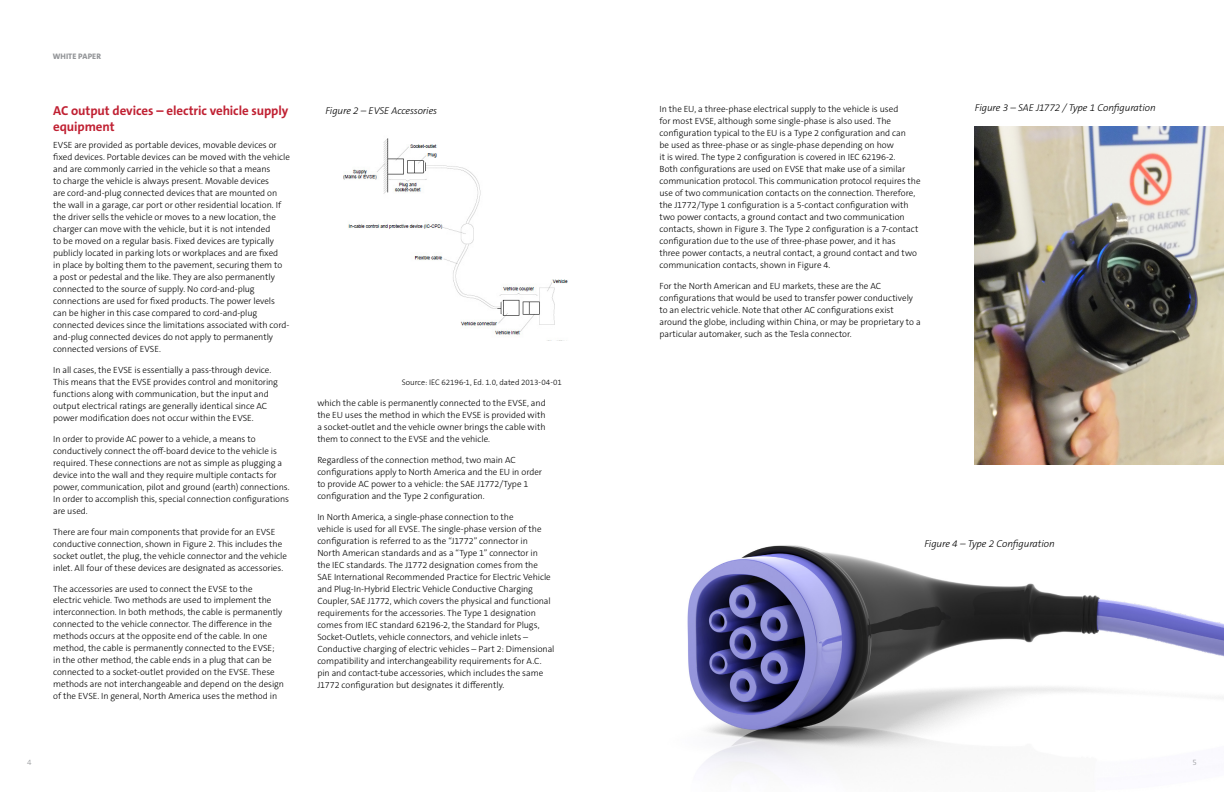
<style>
.page{position:relative;width:1224px;height:792px;background:#fff}
.page>*{position:absolute;margin:0;border:0;box-sizing:border-box;transform-origin:0 0}
.t1{font:700 13px/16px "The Sans C5";letter-spacing:-.005em;color:#c02032}
.t2{font:italic 300 10px "The Sans C5";letter-spacing:-.015em;color:#000}
.t3{font:300 9px/12px "The Sans C5";color:#000}
.t4{font:300 8px "The Sans C5";letter-spacing:-.005em;color:#000}
.t5{font:800 8px "The Sans C5";letter-spacing:.01em;color:#939598}
.t6{font:300 8px "The Sans C5";color:#939598}
</style>
<div class="page">
<img style="left:687px;top:421px;width:537px;height:347px">
<img style="left:975px;top:126px;width:249px;height:339px">
<img style="left:343px;top:138px;width:225px;height:197px">
<p class="t5" style="left:53px;top:51px;width:50px">WHITE PAPER</p>
<h1 class="t1" style="left:53px;top:103px;width:237px">AC output devices – electric vehicle supply equipment</h1>
<p class="t3" style="left:53px;top:139px;width:238px">EVSE are provided as portable devices, movable devices or fixed devices. Portable devices can be moved with the vehicle and are commonly carried in the vehicle so that a means<br>to charge the vehicle is always present. Movable devices<br>are cord-and-plug connected devices that are mounted on the wall in a garage, car port or other residential location. If the driver sells the vehicle or moves to a new location, the charger can move with the vehicle, but it is not intended<br>to be moved on a regular basis. Fixed devices are typically publicly located in parking lots or workplaces and are fixed<br>in place by bolting them to the pavement, securing them to<br>a post or pedestal and the like. They are also permanently connected to the source of supply. No cord-and-plug connections are used for fixed products. The power levels can be higher in this case compared to cord-and-plug connected devices since the limitations associated with cord&shy;and-plug connected devices do not apply to permanently connected versions of EVSE.</p>
<p class="t3" style="left:53px;top:364px;width:226px">In all cases, the EVSE is essentially a pass-through device.<br>This means that the EVSE provides control and monitoring functions along with communication, but the input and output electrical ratings are generally identical since AC power modification does not occur within the EVSE.</p>
<p class="t3" style="left:53px;top:433px;width:238px">In order to provide AC power to a vehicle, a means to conductively connect the off-board device to the vehicle is required. These connections are not as simple as plugging a device into the wall and they require multiple contacts for power, communication, pilot and ground (earth) connections.<br>In order to accomplish this, special connection configurations are used.</p>
<p class="t3" style="left:53px;top:526px;width:235px">There are four main components that provide for an EVSE conductive connection, shown in Figure 2. This includes the socket outlet, the plug, the vehicle connector and the vehicle inlet. All four of these devices are designated as accessories.</p>
<p class="t3" style="left:53px;top:583px;width:232px">The accessories are used to connect the EVSE to the<br>electric vehicle. Two methods are used to implement the interconnection. In both methods, the cable is permanently connected to the vehicle connector. The difference in the methods occurs at the opposite end of the cable. In one method, the cable is permanently connected to the EVSE; in the other method, the cable ends in a plug that can be connected to a socket-outlet provided on the EVSE. These methods are not interchangeable and depend on the design of the EVSE. In general, North America uses the method in</p>
<p class="t6" style="left:27px;top:757px;width:6px">4</p>
<p class="t2" style="left:325px;top:105px;width:113px">Figure 2 – EVSE Accessories</p>
<p class="t4" style="left:402px;top:378px;width:162px">Source: IEC 62196-1, Ed. 1.0, dated 2013-04-01</p>
<p class="t3" style="left:317px;top:397px;width:230px;text-align:justify">which the cable is permanently connected to the EVSE, and the EU uses the method in which the EVSE is provided with a socket-outlet and the vehicle owner brings the cable with them to connect to the EVSE and the vehicle.</p>
<p class="t3" style="left:317px;top:454px;width:226px">Regardless of the connection method, two main AC configurations apply to North America and the EU in order to provide AC power to a vehicle: the SAE J1772/Type 1 configuration and the Type 2 configuration.</p>
<p class="t3" style="left:317px;top:511px;width:239px">In North America, a single-phase connection to the<br>vehicle is used for all EVSE. The single-phase version of the configuration is referred to as the “J1772” connector in<br>North American standards and as a “Type 1” connector in<br>the IEC standards. The J1772 designation comes from the SAE International Recommended Practice for Electric Vehicle and Plug-In-Hybrid Electric Vehicle Conductive Charging Coupler, SAE J1772, which covers the physical and functional requirements for the accessories. The Type 1 designation comes from IEC standard 62196-2, the Standard for Plugs, Socket-Outlets, vehicle connectors, and vehicle inlets – Conductive charging of electric vehicles – Part 2: Dimensional compatibility and interchangeability requirements for A.C. pin and contact-tube accessories, which includes the same J1772 configuration but designates it differently.</p>
<p class="t3" style="left:660px;top:103px;width:263px">In the EU, a three-phase electrical supply to the vehicle is used<br>for most EVSE, although some single-phase is also used. The configuration typical to the EU is a Type 2 configuration and can<br>be used as three-phase or as single-phase depending on how<br>it is wired. The type 2 configuration is covered in IEC 62196-2.<br>Both configurations are used on EVSE that make use of a similar communication protocol. This communication protocol requires the use of two communication contacts on the connection. Therefore, the J1772/Type 1 configuration is a 5-contact configuration with two power contacts, a ground contact and two communication contacts, shown in Figure 3. The Type 2 configuration is a 7-contact configuration due to the use of three-phase power, and it has<br>three power contacts, a neutral contact, a ground contact and two communication contacts, shown in Figure 4.</p>
<p class="t3" style="left:660px;top:280px;width:263px">For the North American and EU markets, these are the AC configurations that would be used to transfer power conductively to an electric vehicle. Note that other AC configurations exist around the globe, including within China, or may be proprietary to a particular automaker, such as the Tesla connector.</p>
<p class="t2" style="left:975px;top:101px;width:182px">Figure 3 – SAE J1772 / Type 1 Configuration</p>
<p class="t2" style="left:924px;top:537px;width:132px">Figure 4 – Type 2 Configuration</p>
<p class="t6" style="left:1193px;top:757px;width:6px">5</p>
</div>
